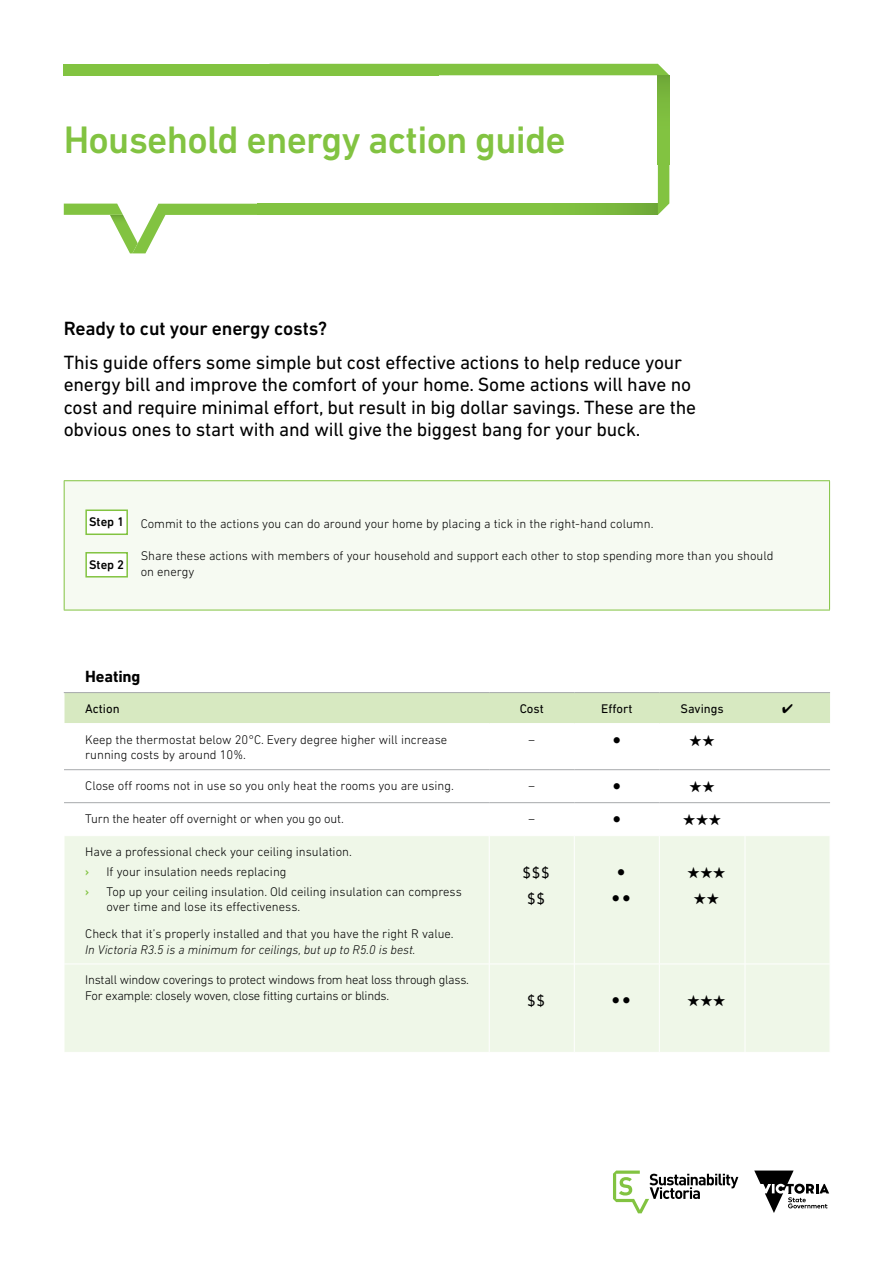
<style>
.page{position:relative;width:893px;height:1263px;background:#fff}
.page>*{position:absolute;margin:0;border:0;box-sizing:border-box;transform-origin:0 0}
.Heading_1{font:500 39px "DIN Next LT Pro";letter-spacing:-.02em;color:#82c341}
.Heading_2{font:19.5px/22.5px "DIN Next LT Pro";letter-spacing:-.01em;color:#000}
.Heading_2-2{font:500 19.5px "DIN Next LT Pro";letter-spacing:-.01em;color:#000}
.Heading_3{font:700 16.5px "DIN Next LT Pro";letter-spacing:-.01em;color:#000}
.Table_Copy{font:15.75px "Zapf Dingbats ITC";color:#000}
.Table_Copy-2{font:15.75px "DIN Next LT Pro";color:#000}
.Table_Copy-3{font:300 12.75px/15.8px "DIN Next LT Pro";color:#000}
.Body_Copy{font:300 12.75px/15.8px "DIN Next LT Pro";color:#000}
.Table_Copy_lead_into{font:300 12.75px/15.8px "DIN Next LT Pro";color:#000}
.Table_Copy_lead_into-2{font:300 12.75px/15.8px "DIN Next LT Pro";letter-spacing:-.02em;color:#000}
.Table_Copy-4{font:12.75px "DIN Next LT Pro";color:#000}
.Body_Copy-2{font:500 12.75px "DIN Next LT Pro";color:#000}
.t1{font:500 12.75px "DIN Next LT Pro";color:#82c341}
.s1{font-style:italic}
</style>
<div class="page">
<svg style="left:613px;top:1170px;width:125px;height:43px"></svg>
<svg style="left:754px;top:1170px;width:75px;height:43px"></svg>
<div style="left:64px;top:481px;width:766px;height:129px;background:#f6faf2"></div>
<hr style="left:64px;top:480px;width:766px;height:1px;background:#82c341">
<hr style="left:64px;top:481px;width:1px;height:129px;background:#82c341">
<hr style="left:829px;top:481px;width:1px;height:129px;background:#82c341">
<hr style="left:64px;top:610px;width:766px;height:1px;background:#82c341">
<div style="left:86px;top:510px;width:41px;height:24px;background:#fff"></div>
<div style="left:85px;top:509px;width:43px;height:26px;border:2px solid #82c341"></div>
<div style="left:86px;top:553px;width:41px;height:24px;background:#fff"></div>
<div style="left:85px;top:552px;width:43px;height:25px;border:2px solid #82c341"></div>
<div style="left:65px;top:836px;width:765px;height:216px;background:#eff7e8"></div>
<hr style="left:64px;top:802px;width:425px;height:1px;background:#a7a9ac">
<hr style="left:489px;top:802px;width:85px;height:1px;background:#a7a9ac">
<hr style="left:574px;top:802px;width:85px;height:1px;background:#a7a9ac">
<hr style="left:659px;top:802px;width:86px;height:1px;background:#a7a9ac">
<hr style="left:745px;top:802px;width:85px;height:1px;background:#a7a9ac">
<hr style="left:574px;top:836px;width:1px;height:128px;background:#fff">
<hr style="left:659px;top:836px;width:1px;height:128px;background:#fff">
<hr style="left:64px;top:964px;width:425px;height:1px;background:#fff">
<hr style="left:489px;top:964px;width:85px;height:1px;background:#fff">
<hr style="left:574px;top:964px;width:85px;height:1px;background:#fff">
<hr style="left:574px;top:964px;width:1px;height:88px;background:#fff">
<hr style="left:659px;top:964px;width:86px;height:1px;background:#fff">
<hr style="left:659px;top:964px;width:1px;height:88px;background:#fff">
<hr style="left:745px;top:964px;width:85px;height:1px;background:#fff">
<hr style="left:489px;top:769px;width:85px;height:1px;background:#a7a9ac">
<hr style="left:574px;top:769px;width:85px;height:1px;background:#a7a9ac">
<hr style="left:659px;top:769px;width:86px;height:1px;background:#a7a9ac">
<hr style="left:745px;top:769px;width:85px;height:1px;background:#a7a9ac">
<hr style="left:64px;top:769px;width:425px;height:1px;background:#a7a9ac">
<hr style="left:489px;top:836px;width:1px;height:128px;background:#fff">
<hr style="left:489px;top:964px;width:1px;height:88px;background:#fff">
<hr style="left:745px;top:836px;width:1px;height:128px;background:#fff">
<hr style="left:745px;top:964px;width:1px;height:88px;background:#fff">
<hr style="left:64px;top:692px;width:425px;height:1px;background:#a7a9ac">
<hr style="left:489px;top:692px;width:85px;height:1px;background:#a7a9ac">
<hr style="left:574px;top:692px;width:85px;height:1px;background:#a7a9ac">
<hr style="left:659px;top:692px;width:86px;height:1px;background:#a7a9ac">
<hr style="left:745px;top:692px;width:85px;height:1px;background:#a7a9ac">
<svg style="left:527px;top:204px;width:131px;height:11px"></svg>
<svg style="left:658px;top:164px;width:11px;height:51px"></svg>
<svg style="left:64px;top:204px;width:463px;height:49px"></svg>
<div style="left:64px;top:64px;width:375px;height:11px;background:#82c341"></div>
<div style="left:439px;top:64px;width:230px;height:11px;background:#82c341"></div>
<svg style="left:658px;top:75px;width:11px;height:89px"></svg>
<svg style="left:618px;top:869px;width:6px;height:6px"></svg>
<svg style="left:613px;top:895px;width:23px;height:10px"></svg>
<svg style="left:613px;top:997px;width:23px;height:10px"></svg>
<div style="left:64px;top:693px;width:766px;height:30px;background:#d7e9c1"></div>
<svg style="left:694px;top:893px;width:25px;height:11px"></svg>
<p class="Heading_1" style="left:64px;top:117px;width:504px">Household energy action guide</p>
<p class="Heading_2-2" style="left:64px;top:317px;width:265px">Ready to cut your energy costs?</p>
<p class="Heading_2" style="left:64px;top:350px;width:634px">This guide offers some simple but cost effective actions to help reduce your energy bill and improve the comfort of your home. Some actions will have no cost and require minimal effort, but result in big dollar savings. These are the obvious ones to start with and will give the biggest bang for your buck.</p>
<p class="Body_Copy-2" style="left:89px;top:515px;width:37px">Step 1</p>
<p class="Body_Copy" style="left:141px;top:515px;width:514px">Commit to the actions you can do around your home by placing a tick in the right-hand column.</p>
<p class="Body_Copy-2" style="left:89px;top:557px;width:37px">Step 2</p>
<p class="Body_Copy" style="left:141px;top:548px;width:634px">Share these actions with members of your household and support each other to stop spending more than you should on energy</p>
<p class="Heading_3" style="left:85px;top:667px;width:57px">Heating</p>
<p class="Table_Copy-4" style="left:85px;top:701px;width:36px">Action</p>
<p class="Table_Copy-4" style="left:520px;top:701px;width:26px">Cost</p>
<p class="Table_Copy-4" style="left:601px;top:701px;width:33px">Effort</p>
<p class="Table_Copy-4" style="left:680px;top:701px;width:45px">Savings</p>
<p class="Table_Copy-3" style="left:85px;top:731px;width:363px">Keep the thermostat below 20°C. Every degree higher will increase running costs by around 10%.</p>
<p class="Table_Copy-3" style="left:529px;top:731px;width:8px">–</p>
<p class="Table_Copy-3" style="left:85px;top:777px;width:370px">Close off rooms not in use so you only heat the rooms you are using.</p>
<p class="Table_Copy-3" style="left:529px;top:777px;width:8px">–</p>
<p class="Table_Copy-3" style="left:85px;top:810px;width:260px">Turn the heater off overnight or when you go out.</p>
<p class="Table_Copy-3" style="left:529px;top:810px;width:8px">–</p>
<p class="Table_Copy" style="left:683px;top:812px;width:40px">★★★</p>
<p class="Table_Copy_lead_into" style="left:85px;top:843px;width:268px">Have a professional check your ceiling insulation.</p>
<p class="t1" style="left:85px;top:864px;width:6px">›</p>
<p class="Table_Copy_lead_into" style="left:107px;top:863px;width:182px">If your insulation needs replacing</p>
<p class="t1" style="left:85px;top:884px;width:6px">›</p>
<p class="Table_Copy_lead_into" style="left:107px;top:883px;width:357px">Top up your ceiling insulation. Old ceiling insulation can compress over time and lose its effectiveness.</p>
<p class="Table_Copy-3" style="left:85px;top:925px;width:370px">Check that it’s properly installed and that you have the right R value.<br><span class="s1">In Victoria R3.5 is a minimum for ceilings, but up to R5.0 is best.</span></p>
<p class="Table_Copy-2" style="left:522px;top:863px;width:29px">$$$</p>
<p class="Table_Copy-2" style="left:527px;top:890px;width:19px">$$</p>
<p class="Table_Copy" style="left:687px;top:865px;width:40px">★★★</p>
<p class="Table_Copy_lead_into-2" style="left:85px;top:971px;width:385px">Install window coverings to protect windows from heat loss through glass.<br>For example: closely woven, close fitting curtains or blinds.</p>
<p class="Table_Copy-2" style="left:527px;top:992px;width:19px">$$</p>
<p class="Table_Copy" style="left:687px;top:993px;width:40px">★★★</p>
</div>
